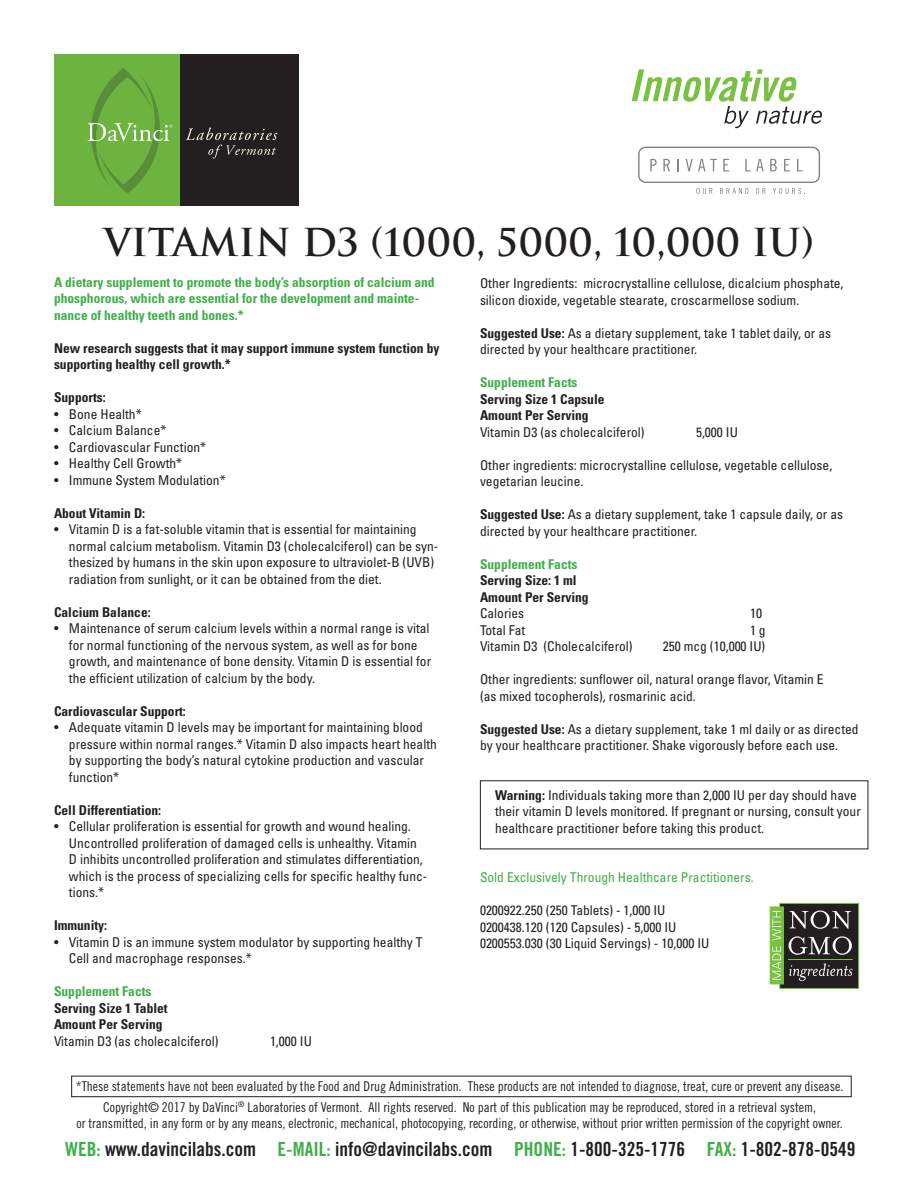
<style>
.page{position:relative;width:918px;height:1188px;background:#fff}
.page>*{position:absolute;margin:0;border:0;box-sizing:border-box;transform-origin:0 0}
.t1{font:700 37.5px "Trajan";color:#231f20}
.t2{font:19.5px "Trade Gothic Bold Cond Twenty";color:#231f20}
.t3{font:condensed 13.5px/16.5px "Univers";color:#231f20}
.t4{font:13.5px/20.9px "Trade Gothic Cond Eighteen";color:#231f20;text-align:center}
.t5{font:700 condensed 13.5px/16.5px "Univers";color:#231f20}
.t6{font:700 condensed 13.5px/16.5px "Univers";color:#40ae49}
.t7{font:condensed 13.5px "Univers";color:#40ae49}
.s1{font-weight:700}
.s2{color:#40ae49}
</style>
<div class="page">
<div style="left:71px;top:1076px;width:781px;height:21px;border:1px solid #231f20"></div>
<div style="left:638px;top:147px;width:182px;height:36px;border:1px solid #808285;border-radius:7px"></div>
<svg style="left:650px;top:159px;width:7px;height:12px"></svg>
<svg style="left:663px;top:159px;width:7px;height:12px"></svg>
<svg style="left:677px;top:159px;width:2px;height:12px"></svg>
<svg style="left:686px;top:159px;width:31px;height:12px"></svg>
<svg style="left:723px;top:159px;width:6px;height:12px"></svg>
<svg style="left:745px;top:159px;width:19px;height:12px"></svg>
<svg style="left:770px;top:159px;width:7px;height:12px"></svg>
<svg style="left:784px;top:159px;width:6px;height:12px"></svg>
<svg style="left:797px;top:159px;width:5px;height:12px"></svg>
<svg style="left:696px;top:188px;width:16px;height:6px"></svg>
<svg style="left:720px;top:188px;width:28px;height:6px"></svg>
<svg style="left:756px;top:188px;width:10px;height:6px"></svg>
<svg style="left:773px;top:188px;width:32px;height:6px"></svg>
<div style="left:54px;top:54px;width:126px;height:152px;background:#6cb43f"></div>
<div style="left:180px;top:54px;width:118px;height:152px;background:#231f20"></div>
<svg style="left:88px;top:68px;width:84px;height:126px"></svg>
<svg style="left:186px;top:128px;width:91px;height:31px"></svg>
<svg style="left:632px;top:69px;width:190px;height:59px"></svg>
<div style="left:780px;top:903px;width:79px;height:85px;background:#231f20"></div>
<div style="left:780px;top:903px;width:79px;height:86px;border:1px solid #79c142"></div>
<div style="left:770px;top:907px;width:14px;height:77px;background:#79c142"></div>
<svg style="left:789px;top:911px;width:62px;height:18px"></svg>
<svg style="left:789px;top:936px;width:63px;height:19px"></svg>
<svg style="left:772px;top:911px;width:9px;height:69px"></svg>
<svg style="left:789px;top:963px;width:64px;height:18px"></svg>
<hr style="left:788px;top:959px;width:65px;height:1px;background:#79c142">
<h1 class="t1" style="left:104px;top:219px;width:712px">VITAMIN D3 (1000, 5000, 10,000 IU)</h1>
<p class="t6" style="left:54px;top:274px;width:382px">A dietary supplement to promote the body’s absorption of calcium and phosphorous, which are essential for the development and mainte&shy;nance of healthy teeth and bones.*</p>
<p class="t5" style="left:54px;top:340px;width:387px">New research suggests that it may support immune system function by supporting healthy cell growth.*</p>
<p class="t5" style="left:54px;top:389px;width:53px">Supports:</p>
<p class="t3" style="left:54px;top:405px;width:89px">• Bone Health*</p>
<p class="t3" style="left:54px;top:422px;width:114px">• Calcium Balance*</p>
<p class="t3" style="left:54px;top:438px;width:154px">• Cardiovascular Function*</p>
<p class="t3" style="left:54px;top:455px;width:130px">• Healthy Cell Growth*</p>
<p class="t3" style="left:54px;top:471px;width:173px">• Immune System Modulation*</p>
<p class="t5" style="left:54px;top:505px;width:93px">About Vitamin D:</p>
<p class="t3" style="left:69px;top:521px;width:371px;text-indent:-15px">• Vitamin D is a fat-soluble vitamin that is essential for maintaining normal calcium metabolism. Vitamin D3 (cholecalciferol) can be syn&shy;thesized by humans in the skin upon exposure to ultraviolet-B (UVB) radiation from sunlight, or it can be obtained from the diet.</p>
<p class="t5" style="left:54px;top:604px;width:98px">Calcium Balance:</p>
<p class="t3" style="left:69px;top:620px;width:364px;text-indent:-15px">• Maintenance of serum calcium levels within a normal range is vital for normal functioning of the nervous system, as well as for bone growth, and maintenance of bone density. Vitamin D is essential for the efficient utilization of calcium by the body.</p>
<p class="t5" style="left:54px;top:703px;width:133px">Cardiovascular Support:</p>
<p class="t3" style="left:69px;top:719px;width:369px;text-indent:-15px">• Adequate vitamin D levels may be important for maintaining blood pressure within normal ranges.* Vitamin D also impacts heart health by supporting the body’s natural cytokine production and vascular function*</p>
<p class="t5" style="left:54px;top:801px;width:109px">Cell Differentiation:</p>
<p class="t3" style="left:69px;top:818px;width:360px;text-indent:-15px">• Cellular proliferation is essential for growth and wound healing.<br>Uncontrolled proliferation of damaged cells is unhealthy. Vitamin D inhibits uncontrolled proliferation and stimulates differentiation, which is the process of specializing cells for specific healthy func&shy;tions.*</p>
<p class="t5" style="left:54px;top:917px;width:55px">Immunity:</p>
<p class="t3" style="left:69px;top:933px;width:355px;text-indent:-15px">• Vitamin D is an immune system modulator by supporting healthy T<br>Cell and macrophage responses.*</p>
<p class="t6" style="left:54px;top:983px;width:99px">Supplement Facts</p>
<p class="t5" style="left:54px;top:999px;width:115px">Serving Size 1 Tablet<br>Amount Per Serving</p>
<p class="t3" style="left:54px;top:1032px;width:166px">Vitamin D3 (as cholecalciferol)</p>
<p class="t3" style="left:270px;top:1032px;width:43px">1,000 IU</p>
<p class="t3" style="left:480px;top:275px;width:365px">Other Ingredients: microcrystalline cellulose, dicalcium phosphate, silicon dioxide, vegetable stearate, croscarmellose sodium.</p>
<p class="t3" style="left:480px;top:325px;width:353px"><span class="s1">Suggested Use:</span> As a dietary supplement, take 1 tablet daily, or as directed by your healthcare practitioner.</p>
<p class="t6" style="left:480px;top:374px;width:99px">Supplement Facts</p>
<p class="t5" style="left:480px;top:391px;width:126px">Serving Size 1 Capsule<br>Amount Per Serving</p>
<p class="t3" style="left:480px;top:424px;width:166px">Vitamin D3 (as cholecalciferol)</p>
<p class="t3" style="left:696px;top:424px;width:43px">5,000 IU</p>
<p class="t3" style="left:480px;top:457px;width:354px">Other ingredients: microcrystalline cellulose, vegetable cellulose, vegetarian leucine.</p>
<p class="t3" style="left:480px;top:506px;width:365px"><span class="s1">Suggested Use:</span> As a dietary supplement, take 1 capsule daily, or as directed by your healthcare practitioner.</p>
<p class="t6" style="left:480px;top:556px;width:99px">Supplement Facts</p>
<p class="t5" style="left:480px;top:572px;width:110px">Serving Size: 1 ml<br>Amount Per Serving</p>
<p class="t3" style="left:480px;top:605px;width:46px">Calories</p>
<p class="t3" style="left:750px;top:605px;width:13px">10</p>
<p class="t3" style="left:480px;top:622px;width:47px">Total Fat</p>
<p class="t3" style="left:750px;top:622px;width:17px">1 g</p>
<p class="t3" style="left:480px;top:638px;width:154px">Vitamin D3 (Cholecalciferol)</p>
<p class="t3" style="left:663px;top:638px;width:104px">250 mcg (10,000 IU)</p>
<p class="t3" style="left:480px;top:671px;width:345px">Other ingredients: sunflower oil, natural orange flavor, Vitamin E (as mixed tocopherols), rosmarinic acid.</p>
<p class="t3" style="left:480px;top:721px;width:380px"><span class="s1">Suggested Use:</span> As a dietary supplement, take 1 ml daily or as directed by your healthcare practitioner. Shake vigorously before each use.</p>
<p class="t3" style="left:495px;top:786px;width:367px"><span class="s1">Warning:</span> Individuals taking more than 2,000 IU per day should have their vitamin D levels monitored. If pregnant or nursing, consult your healthcare practitioner before taking this product.</p>
<p class="t7" style="left:480px;top:869px;width:275px">Sold Exclusively Through Healthcare Practitioners.</p>
<p class="t3" style="left:480px;top:902px;width:231px">0200922.250 (250 Tablets) - 1,000 IU<br>0200438.120 (120 Capsules) - 5,000 IU<br>0200553.030 (30 Liquid Servings) - 10,000 IU</p>
<p class="t4" style="left:76px;top:1075px;width:769px">*These statements have not been evaluated by the Food and Drug Administration. These products are not intended to diagnose, treat, cure or prevent any disease.<br>Copyright© 2017 by DaVinci<sup>®</sup> Laboratories of Vermont. All rights reserved. No part of this publication may be reproduced, stored in a retrieval system,</p>
<p class="t4" style="left:76px;top:1113px;width:768px">or transmitted, in any form or by any means, electronic, mechanical, photocopying, recording, or otherwise, without prior written permission of the copyright owner.</p>
<h2 class="t2" style="left:65px;top:1137px;width:792px"><span class="s2">WEB:</span> www.davincilabs.com <span class="s2">E-MAIL:</span> info@davincilabs.com <span class="s2">PHONE:</span> 1-800-325-1776 <span class="s2">FAX:</span> 1-802-878-0549</h2>
</div>
